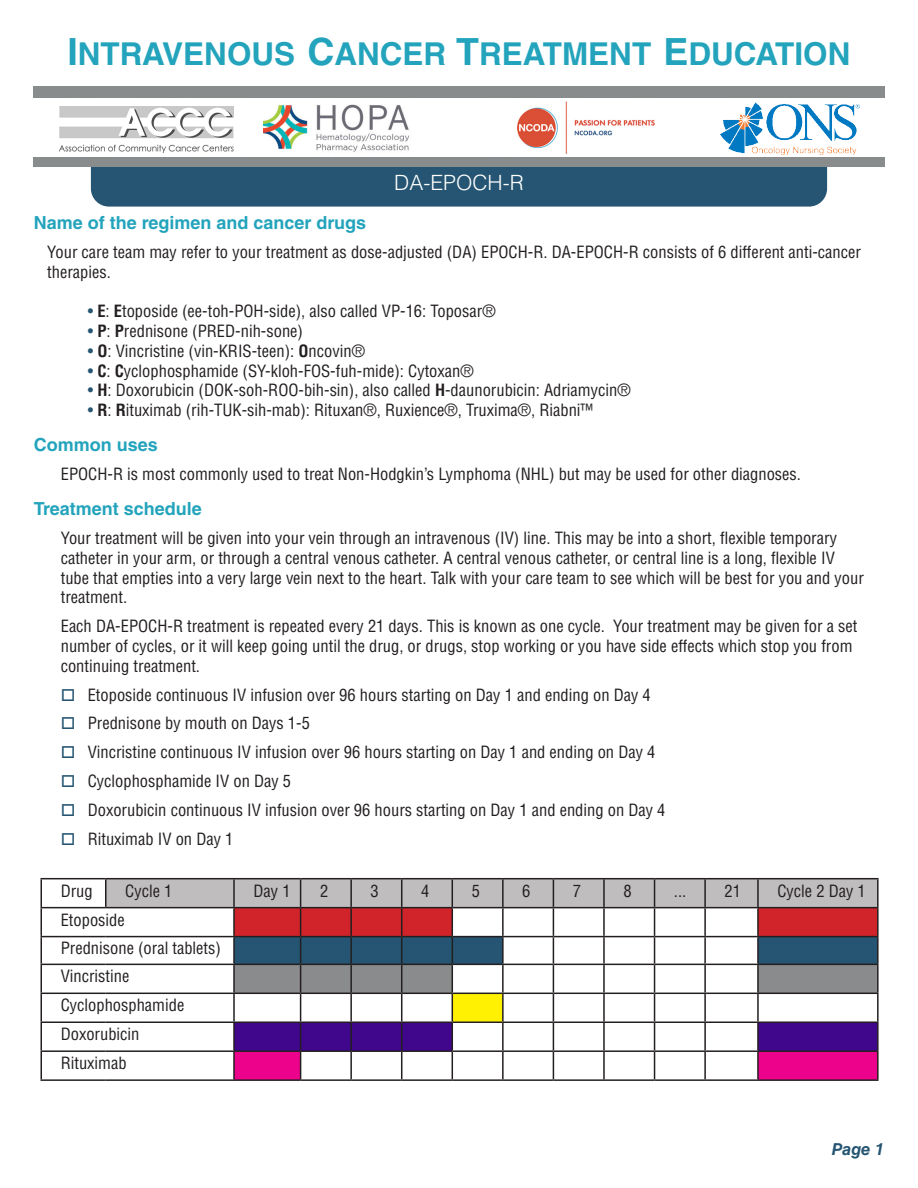
<style>
.page{position:relative;width:918px;height:1188px;background:#fff}
.page>*{position:absolute;margin:0;border:0;box-sizing:border-box;transform-origin:0 0}
.t1{font:700 31.5px "Helvetica LT Std";color:#23a4bc}
.drug_name{font:300 21px "Helvetica LT Std";color:#fff}
.subhead{font:700 18px "Helvetica LT Std";color:#23a4bc}
.text{font:condensed 16.5px/19.8px "Helvetica LT Std";color:#231f20}
.table_Roman_text{font:condensed 16.5px/19.8px "Helvetica LT Std";color:#231f20}
.text_bullet_point{font:condensed 16.5px "Helvetica LT Std";color:#231f20}
.t2{font:italic 700 16.5px "Helvetica LT Std";color:#255572}
.s1{font-size:37.5px}
.s2{color:#255572}
.s3{font-weight:700}
</style>
<div class="page">
<div style="left:91px;top:139px;width:736px;height:68px;background:#255572;border-radius:18px"></div>
<div style="left:34px;top:87px;width:850px;height:80px;background:#888c8d"></div>
<div style="left:106px;top:879px;width:128px;height:29px;background:#c0bdbe"></div>
<hr style="left:40px;top:878px;width:66px;height:1px;background:#231f20">
<hr style="left:40px;top:879px;width:2px;height:28px;background:#231f20">
<hr style="left:106px;top:878px;width:128px;height:1px;background:#231f20">
<svg style="left:105px;top:879px;width:1px;height:28px"></svg>
<hr style="left:234px;top:878px;width:67px;height:1px;background:#231f20">
<hr style="left:233px;top:879px;width:2px;height:28px;background:#231f20">
<hr style="left:301px;top:878px;width:50px;height:1px;background:#231f20">
<hr style="left:351px;top:878px;width:51px;height:1px;background:#231f20">
<hr style="left:402px;top:878px;width:50px;height:1px;background:#231f20">
<hr style="left:452px;top:878px;width:51px;height:1px;background:#231f20">
<hr style="left:503px;top:878px;width:50px;height:1px;background:#231f20">
<hr style="left:553px;top:878px;width:51px;height:1px;background:#231f20">
<hr style="left:604px;top:878px;width:51px;height:1px;background:#231f20">
<hr style="left:655px;top:878px;width:50px;height:1px;background:#231f20">
<hr style="left:705px;top:878px;width:53px;height:1px;background:#231f20">
<hr style="left:758px;top:878px;width:121px;height:1px;background:#231f20">
<hr style="left:877px;top:879px;width:2px;height:28px;background:#231f20">
<hr style="left:40px;top:907px;width:66px;height:1px;background:#231f20">
<hr style="left:40px;top:908px;width:2px;height:28px;background:#231f20">
<hr style="left:106px;top:907px;width:128px;height:1px;background:#231f20">
<hr style="left:233px;top:908px;width:2px;height:28px;background:#231f20">
<hr style="left:758px;top:907px;width:121px;height:1px;background:#231f20">
<hr style="left:877px;top:908px;width:2px;height:28px;background:#231f20">
<hr style="left:40px;top:936px;width:66px;height:1px;background:#231f20">
<hr style="left:40px;top:937px;width:2px;height:27px;background:#231f20">
<hr style="left:106px;top:936px;width:128px;height:1px;background:#231f20">
<hr style="left:233px;top:937px;width:2px;height:27px;background:#231f20">
<hr style="left:758px;top:936px;width:121px;height:1px;background:#231f20">
<hr style="left:877px;top:937px;width:2px;height:27px;background:#231f20">
<hr style="left:40px;top:964px;width:66px;height:1px;background:#231f20">
<hr style="left:40px;top:965px;width:2px;height:28px;background:#231f20">
<hr style="left:106px;top:964px;width:128px;height:1px;background:#231f20">
<hr style="left:233px;top:965px;width:2px;height:28px;background:#231f20">
<hr style="left:758px;top:964px;width:121px;height:1px;background:#231f20">
<hr style="left:877px;top:965px;width:2px;height:28px;background:#231f20">
<hr style="left:40px;top:993px;width:66px;height:1px;background:#231f20">
<hr style="left:40px;top:994px;width:2px;height:28px;background:#231f20">
<hr style="left:106px;top:993px;width:128px;height:1px;background:#231f20">
<hr style="left:233px;top:994px;width:2px;height:28px;background:#231f20">
<hr style="left:758px;top:993px;width:121px;height:1px;background:#231f20">
<hr style="left:877px;top:994px;width:2px;height:28px;background:#231f20">
<hr style="left:40px;top:1022px;width:66px;height:1px;background:#231f20">
<hr style="left:40px;top:1023px;width:2px;height:27px;background:#231f20">
<hr style="left:106px;top:1022px;width:128px;height:1px;background:#231f20">
<hr style="left:233px;top:1023px;width:2px;height:27px;background:#231f20">
<hr style="left:758px;top:1022px;width:121px;height:1px;background:#231f20">
<hr style="left:877px;top:1023px;width:2px;height:27px;background:#231f20">
<hr style="left:40px;top:1050px;width:66px;height:2px;background:#231f20">
<hr style="left:40px;top:1052px;width:2px;height:27px;background:#231f20">
<hr style="left:106px;top:1050px;width:128px;height:2px;background:#231f20">
<hr style="left:233px;top:1052px;width:2px;height:27px;background:#231f20">
<svg style="left:234px;top:879px;width:644px;height:200px"></svg>
<hr style="left:705px;top:1050px;width:53px;height:2px;background:#231f20">
<hr style="left:704px;top:1052px;width:2px;height:27px;background:#231f20">
<hr style="left:758px;top:1050px;width:121px;height:2px;background:#231f20">
<hr style="left:757px;top:1052px;width:2px;height:27px;background:#231f20">
<hr style="left:877px;top:1052px;width:2px;height:27px;background:#231f20">
<hr style="left:40px;top:1079px;width:66px;height:2px;background:#231f20">
<hr style="left:106px;top:1079px;width:128px;height:2px;background:#231f20">
<hr style="left:234px;top:1079px;width:67px;height:2px;background:#231f20">
<hr style="left:301px;top:1079px;width:50px;height:2px;background:#231f20">
<hr style="left:351px;top:1079px;width:51px;height:2px;background:#231f20">
<hr style="left:402px;top:1079px;width:50px;height:2px;background:#231f20">
<hr style="left:452px;top:1079px;width:51px;height:2px;background:#231f20">
<hr style="left:503px;top:1079px;width:50px;height:2px;background:#231f20">
<hr style="left:553px;top:1079px;width:51px;height:2px;background:#231f20">
<hr style="left:604px;top:1079px;width:51px;height:2px;background:#231f20">
<hr style="left:655px;top:1079px;width:50px;height:2px;background:#231f20">
<hr style="left:705px;top:1079px;width:53px;height:2px;background:#231f20">
<hr style="left:758px;top:1079px;width:121px;height:2px;background:#231f20">
<div style="left:34px;top:98px;width:866px;height:59px;background:#fff"></div>
<img style="left:264px;top:104px;width:146px;height:48px">
<img style="left:720px;top:102px;width:140px;height:53px">
<img style="left:59px;top:107px;width:175px;height:45px">
<img style="left:517px;top:101px;width:138px;height:53px">
<h1 class="t1" style="left:67px;top:35px;width:785px"><span class="s1">I</span>NTRAVENOUS <span class="s1">C</span>ANCER <span class="s1">T</span>REATMENT <span class="s1">E</span>DUCATION</h1>
<p class="drug_name" style="left:394px;top:169px;width:131px">DA-EPOCH-R</p>
<p class="subhead" style="left:34px;top:212px;width:334px">Name of the regimen and cancer drugs</p>
<p class="table_Roman_text" style="left:47px;top:242px;width:815px">Your care team may refer to your treatment as dose-adjusted (DA) EPOCH-R. DA-EPOCH-R consists of 6 different anti-cancer therapies.</p>
<p class="table_Roman_text" style="left:88px;top:301px;width:409px"><span class="s2">•</span> <span class="s3">E</span>: <span class="s3">E</span>toposide (ee-toh-POH-side), also called VP-16: Toposar®</p>
<p class="table_Roman_text" style="left:88px;top:321px;width:217px"><span class="s2">•</span> <span class="s3">P</span>: <span class="s3">P</span>rednisone (PRED-nih-sone)</p>
<p class="table_Roman_text" style="left:88px;top:341px;width:279px"><span class="s2">•</span> <span class="s3">O</span>: Vincristine (vin-KRIS-teen): <span class="s3">O</span>ncovin®</p>
<p class="table_Roman_text" style="left:88px;top:361px;width:387px"><span class="s2">•</span> <span class="s3">C</span>: <span class="s3">C</span>yclophosphamide (SY-kloh-FOS-fuh-mide): Cytoxan®</p>
<p class="table_Roman_text" style="left:88px;top:380px;width:544px"><span class="s2">•</span> <span class="s3">H</span>: Doxorubicin (DOK-soh-ROO-bih-sin), also called <span class="s3">H</span>-daunorubicin: Adriamycin®</p>
<p class="table_Roman_text" style="left:88px;top:400px;width:507px"><span class="s2">•</span> <span class="s3">R</span>: <span class="s3">R</span>ituximab (rih-TUK-sih-mab): Rituxan®, Ruxience®, Truxima®, Riabni™</p>
<p class="subhead" style="left:34px;top:434px;width:126px">Common uses</p>
<p class="text" style="left:61px;top:464px;width:742px">EPOCH-R is most commonly used to treat Non-Hodgkin’s Lymphoma (NHL) but may be used for other diagnoses.</p>
<p class="subhead" style="left:34px;top:498px;width:170px">Treatment schedule</p>
<p class="text" style="left:61px;top:528px;width:805px">Your treatment will be given into your vein through an intravenous (IV) line. This may be into a short, flexible temporary catheter in your arm, or through a central venous catheter. A central venous catheter, or central line is a long, flexible IV tube that empties into a very large vein next to the heart. Talk with your care team to see which will be best for you and your treatment.</p>
<p class="text" style="left:61px;top:616px;width:798px">Each DA-EPOCH-R treatment is repeated every 21 days. This is known as one cycle. Your treatment may be given for a set number of cycles, or it will keep going until the drug, or drugs, stop working or you have side effects which stop you from continuing treatment.</p>
<p class="text" style="left:61px;top:685px;width:592px"><span class="s2">□</span> Etoposide continuous IV infusion over 96 hours starting on Day 1 and ending on Day 4</p>
<p class="text" style="left:61px;top:713px;width:251px"><span class="s2">□</span> Prednisone by mouth on Days 1-5</p>
<p class="text" style="left:61px;top:742px;width:596px"><span class="s2">□</span> Vincristine continuous IV infusion over 96 hours starting on Day 1 and ending on Day 4</p>
<p class="text" style="left:61px;top:771px;width:232px"><span class="s2">□</span> Cyclophosphamide IV on Day 5</p>
<p class="text" style="left:61px;top:800px;width:606px"><span class="s2">□</span> Doxorubicin continuous IV infusion over 96 hours starting on Day 1 and ending on Day 4</p>
<p class="text" style="left:61px;top:829px;width:174px"><span class="s2">□</span> Rituximab IV on Day 1</p>
<p class="text_bullet_point" style="left:61px;top:880px;width:34px">Drug</p>
<p class="text_bullet_point" style="left:125px;top:880px;width:49px">Cycle 1</p>
<p class="text_bullet_point" style="left:254px;top:880px;width:39px">Day 1</p>
<p class="text_bullet_point" style="left:320px;top:880px;width:10px">2</p>
<p class="text_bullet_point" style="left:371px;top:880px;width:10px">3</p>
<p class="text_bullet_point" style="left:421px;top:880px;width:10px">4</p>
<p class="text_bullet_point" style="left:472px;top:880px;width:10px">5</p>
<p class="text_bullet_point" style="left:522px;top:880px;width:10px">6</p>
<p class="text_bullet_point" style="left:573px;top:880px;width:10px">7</p>
<p class="text_bullet_point" style="left:623px;top:880px;width:10px">8</p>
<p class="text_bullet_point" style="left:674px;top:880px;width:14px">...</p>
<p class="text_bullet_point" style="left:725px;top:880px;width:18px">21</p>
<p class="text_bullet_point" style="left:777px;top:880px;width:90px">Cycle 2 Day 1</p>
<p class="text_bullet_point" style="left:61px;top:909px;width:66px">Etoposide</p>
<p class="text_bullet_point" style="left:61px;top:938px;width:162px">Prednisone (oral tablets)</p>
<p class="text_bullet_point" style="left:61px;top:966px;width:70px">Vincristine</p>
<p class="text_bullet_point" style="left:61px;top:995px;width:125px">Cyclophosphamide</p>
<p class="text_bullet_point" style="left:61px;top:1024px;width:80px">Doxorubicin</p>
<p class="text_bullet_point" style="left:61px;top:1053px;width:67px">Rituximab</p>
<p class="t2" style="left:832px;top:1139px;width:54px">Page 1</p>
</div>
